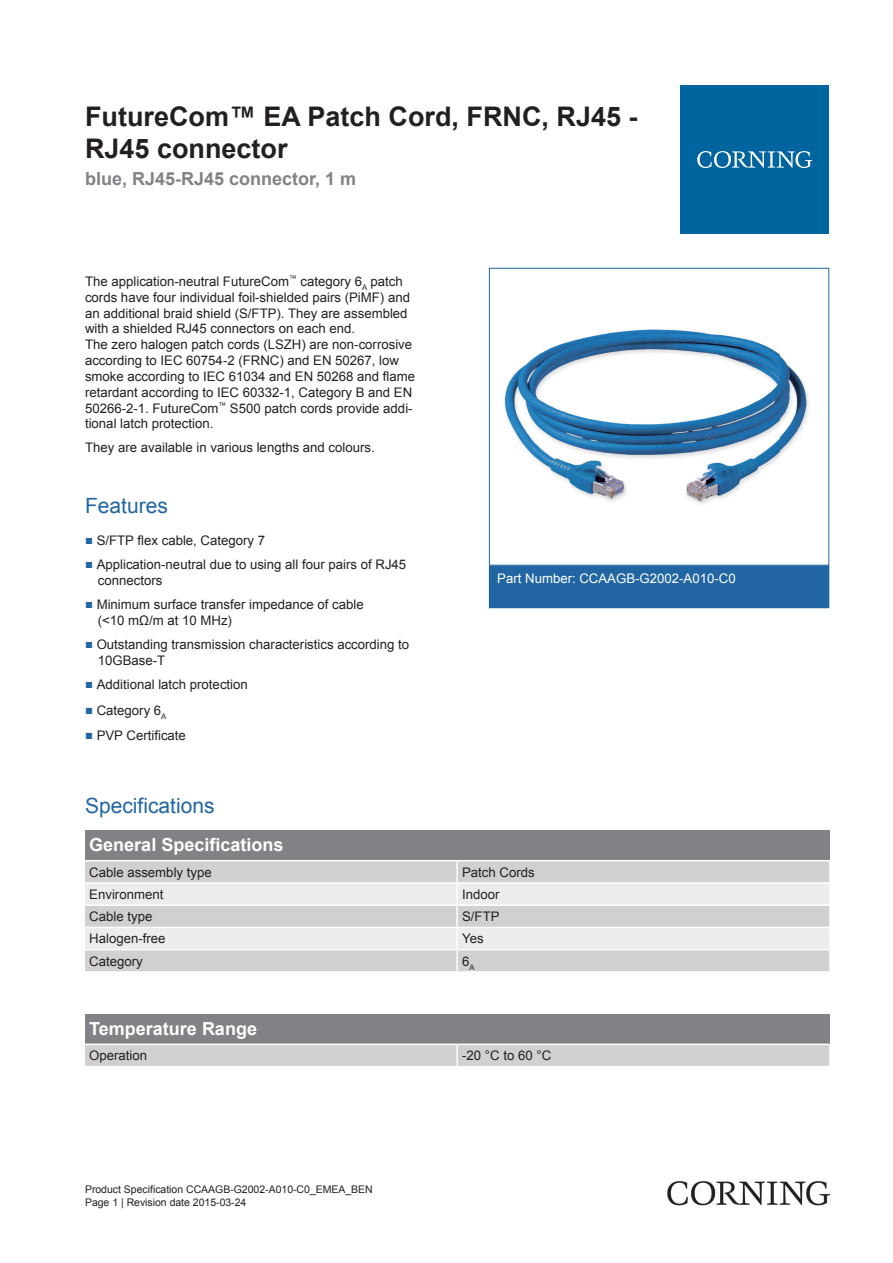
<style>
.page{position:relative;width:893px;height:1263px;background:#fff}
.page>*{position:absolute;margin:0;border:0;box-sizing:border-box;transform-origin:0 0}
.t1{font:700 27px/32.4px "Arial";color:#231f20}
.t2{font:21px "Arial";color:#2166a2}
.t3{font:700 18px "Arial";color:#fff}
.t4{font:700 18px "Arial";color:#808285}
.t5{font:13.2px/15.9px "Arial";color:#231f20}
.t6{font:13.2px "Arial";color:#fff}
.t7{font:10.5px/12.6px "Arial";color:#231f20}
.s1{color:#2166a2}
</style>
<div class="page">
<img style="left:504px;top:329px;width:305px;height:175px">
<div style="left:489px;top:268px;width:340px;height:298px;border:1px solid #2166a2"></div>
<div style="left:489px;top:566px;width:340px;height:42px;background:#2166a2"></div>
<div style="left:85px;top:830px;width:744px;height:30px;background:#808285"></div>
<div style="left:85px;top:861px;width:744px;height:110px;background:#d1cfcf"></div>
<svg style="left:85px;top:884px;width:744px;height:65px;background:#e3e2e1"></svg>
<hr style="left:456px;top:861px;width:2px;height:21px;background:#fff">
<hr style="left:456px;top:884px;width:2px;height:20px;background:#fff">
<hr style="left:456px;top:906px;width:2px;height:21px;background:#fff">
<hr style="left:456px;top:928px;width:2px;height:21px;background:#fff">
<hr style="left:456px;top:950px;width:2px;height:21px;background:#fff">
<hr style="left:85px;top:882px;width:372px;height:2px;background:#fff">
<hr style="left:457px;top:882px;width:372px;height:2px;background:#fff">
<hr style="left:85px;top:904px;width:372px;height:2px;background:#fff">
<hr style="left:457px;top:904px;width:372px;height:2px;background:#fff">
<hr style="left:85px;top:927px;width:372px;height:1px;background:#fff">
<hr style="left:457px;top:927px;width:372px;height:1px;background:#fff">
<hr style="left:85px;top:949px;width:372px;height:1px;background:#fff">
<hr style="left:457px;top:949px;width:372px;height:1px;background:#fff">
<div style="left:85px;top:1014px;width:744px;height:29px;background:#808285"></div>
<div style="left:85px;top:1045px;width:744px;height:21px;background:#d1cfcf"></div>
<hr style="left:456px;top:1045px;width:2px;height:21px;background:#fff">
<div style="left:680px;top:85px;width:149px;height:149px;background:#00649e"></div>
<svg style="left:697px;top:151px;width:115px;height:17px"></svg>
<img style="left:668px;top:1181px;width:161px;height:24px">
<h1 class="t1" style="left:85px;top:101px;width:554px">FutureCom™ EA Patch Cord, FRNC, RJ45 -<br>RJ45 connector</h1>
<h3 class="t4" style="left:85px;top:166px;width:273px">blue, RJ45-RJ45 connector, 1 m</h3>
<p class="t5" style="left:85px;top:273px;width:332px">The application -neutral FutureCom<sup>™</sup> category 6<sub>A</sub> patch cords have four individual foil -shielded pairs (PiMF) and an additional braid shield (S/FTP). They are assembled with a shielded RJ45 connectors on each end.<br>The zero halogen patch cords (LSZH) are non -corrosive according to IEC 60754 -2 (FRNC) and EN 50267, low smoke according to IEC 61034 and EN 50268 and flame retardant according to IEC 60332 -1, Category B and EN 50266 -2 -1. FutureCom<sup>™</sup> S500 patch cords provide addi&shy;tional latch protection.</p>
<p class="t5" style="left:85px;top:440px;width:291px">They are available in various lengths and colours.</p>
<h2 class="t2" style="left:85px;top:491px;width:84px">Features</h2>
<p class="t5" style="left:85px;top:532px;width:182px"><span class="s1">■</span> S/FTP flex cable, Category 7</p>
<p class="t5" style="left:98px;top:557px;width:310px;text-indent:-13px"><span class="s1">■</span> Application-neutral due to using all four pairs of RJ45 connectors</p>
<p class="t5" style="left:98px;top:597px;width:267px;text-indent:-13px"><span class="s1">■</span> Minimum surface transfer impedance of cable (&lt;10 mΩ/m at 10 MHz)</p>
<p class="t5" style="left:98px;top:636px;width:313px;text-indent:-13px"><span class="s1">■</span> Outstanding transmission characteristics according to<br>10GBase-T</p>
<p class="t5" style="left:85px;top:676px;width:164px"><span class="s1">■</span> Additional latch protection</p>
<p class="t5" style="left:85px;top:702px;width:83px"><span class="s1">■</span> Category 6<sub>A</sub></p>
<p class="t5" style="left:85px;top:727px;width:102px"><span class="s1">■</span> PVP Certificate</p>
<p class="t6" style="left:497px;top:570px;width:240px">Part Number: CCAAGB-G2002-A010-C0</p>
<h2 class="t2" style="left:85px;top:792px;width:131px">Specifications</h2>
<h3 class="t3" style="left:89px;top:833px;width:196px">General Specifications</h3>
<p class="t5" style="left:89px;top:864px;width:124px">Cable assembly type</p>
<p class="t5" style="left:462px;top:864px;width:74px">Patch Cords</p>
<p class="t5" style="left:89px;top:886px;width:76px">Environment</p>
<p class="t5" style="left:462px;top:886px;width:39px">Indoor</p>
<p class="t5" style="left:89px;top:908px;width:65px">Cable type</p>
<p class="t5" style="left:462px;top:908px;width:39px">S/FTP</p>
<p class="t5" style="left:89px;top:931px;width:78px">Halogen-free</p>
<p class="t5" style="left:462px;top:931px;width:23px">Yes</p>
<p class="t5" style="left:89px;top:953px;width:55px">Category</p>
<p class="t5" style="left:462px;top:953px;width:14px">6<sub>A</sub></p>
<h3 class="t3" style="left:89px;top:1017px;width:169px">Temperature Range</h3>
<p class="t5" style="left:89px;top:1048px;width:59px">Operation</p>
<p class="t5" style="left:462px;top:1048px;width:91px">-20 °C to 60 °C</p>
<p class="t7" style="left:85px;top:1183px;width:289px">Product Specification CCAAGB-G2002-A010-C0_EMEA_BEN<br>Page 1 | Revision date 2015-03-24</p>
</div>
